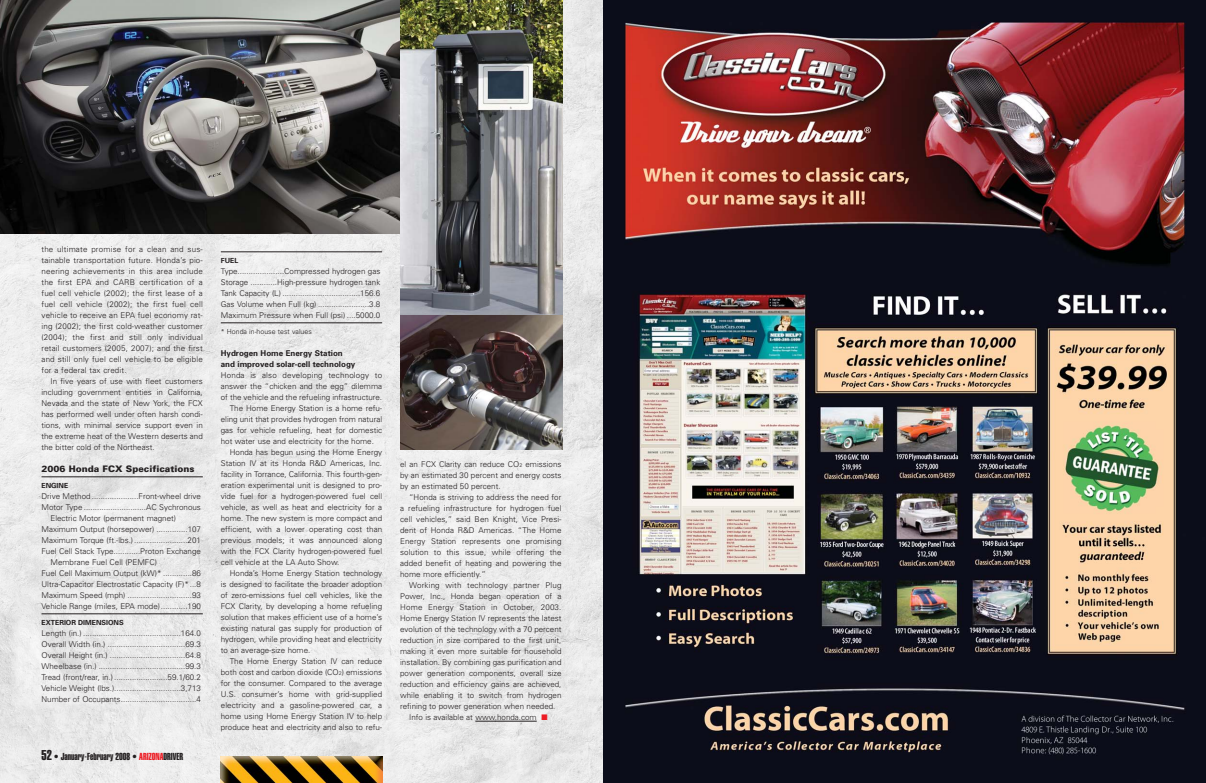
<style>
.page{position:relative;width:1206px;height:783px;background:#fff}
.page>*{position:absolute;margin:0;border:0;box-sizing:border-box;transform-origin:0 0}
.t1{font:10px "Helvetica Extra Compressed";color:#231f20}
.t2{font:900 9px "Univers";color:#231f20}
.t3{font:300 8px/11px "Univers";color:#231f20;text-align:justify}
.t4{font:300 8px "Univers";letter-spacing:.02em;color:#231f20}
.t5{font:700 8px/11px "Univers";color:#231f20}
.t6{font:700 7px "Univers";color:#231f20}
.t7{font:300 7px "Univers";color:#231f20}
.s1{font-size:14px}
.s2{color:#ed1c24}
.s3{font-size:5.3px}
</style>
<div class="page">
<img style="left:0;top:0;width:603px;height:783px">
<hr style="left:42px;top:477px;width:161px;height:1px;background:#231f20">
<hr style="left:42px;top:614px;width:161px;height:1px;background:#231f20">
<hr style="left:221px;top:252px;width:161px;height:1px;background:#231f20">
<hr style="left:221px;top:323px;width:161px;height:1px;background:#231f20">
<svg style="left:475px;top:721px;width:20px;height:1px"></svg>
<hr style="left:495px;top:721px;width:42px;height:1px;background:#231f20">
<img style="left:220px;top:756px;width:162px;height:27px">
<img style="left:0;top:0;width:400px;height:234px">
<img style="left:400px;top:315px;width:162px;height:135px">
<img style="left:400px;top:0;width:162px;height:315px">
<img style="left:603px;top:0;width:603px;height:783px">
<p class="t3" style="left:42px;top:244px;width:163px">the ultimate promise for a clean and sus&shy;tainable transportation future. Honda’s pio&shy;neering achievements in this area include the first EPA and CARB certification of a fuel cell vehicle (2002); the first lease of a fuel cell vehicle (2002); the first fuel cell vehicle to receive an EPA fuel economy rat&shy;ing (2002); the first cold-weather customer (2004); the first and still only individual retail customers (2005, 2007); and the first and still only fuel cell vehicle to be eligible for a federal tax credit.</p>
<p class="t3" style="left:42px;top:376px;width:163px;text-indent:9px">In five years of use with fleet customers including government entities in California, Nevada and the state of New York, the FCX has performed well under often harsh condi&shy;tions, with minimal service support even in the extreme heat of the Western deserts and the bitter cold of the Northeast.</p>
<p class="t2" style="left:42px;top:465px;width:154px">2006 Honda FCX Specifications</p>
<p class="t6" style="left:42px;top:483px;width:28px">ENGINE</p>
<p class="t3" style="left:42px;top:491px;width:161px">Drive Method .....................Front-wheel drive</p>
<p class="t3" style="left:42px;top:502px;width:161px">Motor Type ............................AC Sychronous</p>
<p class="t3" style="left:50px;top:513px;width:127px">Electric Motor (permanent magnet)</p>
<p class="t3" style="left:42px;top:524px;width:161px">Maximum Output (horsepower) ..............107</p>
<p class="t3" style="left:42px;top:535px;width:161px">Maximum Torque (ft.-lbs.)........................201</p>
<p class="t3" style="left:42px;top:546px;width:161px">Fuel Cell Stack Type............Proton Exchange</p>
<p class="t3" style="left:50px;top:557px;width:108px">Membrane Fuel Cell (PEMFC)</p>
<p class="t3" style="left:42px;top:568px;width:161px">Fuel Cell Maximum Output (kW)* .............86</p>
<p class="t3" style="left:42px;top:579px;width:161px">Ultra-Capacitor Electrostatic Capacity (F)*...8</p>
<p class="t3" style="left:42px;top:590px;width:161px">Maximum Speed (mph) .............................93</p>
<p class="t3" style="left:42px;top:601px;width:161px">Vehicle Range (miles, EPA mode)............190</p>
<p class="t6" style="left:42px;top:620px;width:84px">EXTERIOR DIMENSIONS</p>
<p class="t3" style="left:42px;top:628px;width:161px">Length (in.) ............................................164.0<br>Overall Width (in.) ...................................69.3<br>Overall Height (in.) ..................................64.8<br>Wheelbase (in.) .......................................99.3<br>Tread (front/rear, in.) ........................59.1/60.2<br>Vehicle Weight (lbs.)..............................3,713<br>Number of Occupants..................................4</p>
<p class="t1" style="left:42px;top:753px;width:143px"><span class="s1">52</span> • January-February 2008 • <span class="s2">ARIZONA</span>DRIVER</p>
<p class="t6" style="left:221px;top:258px;width:19px">FUEL</p>
<p class="t3" style="left:221px;top:266px;width:161px">Type.....................Compressed hydrogen gas Storage ............High-pressure hydrogen tank Tank Capacity (L) ...................................156.6<br>Gas Volume when Full (kg) .......................3.8<br>Maximum Pressure when Full (psi) ....5000.0</p>
<p class="t7" style="left:221px;top:329px;width:93px">* Honda in-house test values</p>
<p class="t5" style="left:221px;top:348px;width:136px">Hydrogen Home Energy Station and improved solar-cell technology</p>
<p class="t4" style="left:221px;top:372px;width:163px">Honda is also developing technology to</p>
<p class="t3" style="left:221px;top:381px;width:163px">answer the “chicken and the egg” dilemma</p>
<p class="t3" style="left:221px;top:392px;width:163px">of the vehicle and the refueling infrastructure.</p>
<p class="t3" style="left:230px;top:403px;width:154px">The Home Energy Station is a home refu-</p>
<p class="t3" style="left:221px;top:414px;width:163px">eling unit that provides hydrogen from natural</p>
<p class="t3" style="left:221px;top:425px;width:163px">gas for vehicle refueling, heat for domestic</p>
<p class="t3" style="left:221px;top:436px;width:155px">hot water use and electricity for the home.</p>
<p class="t3" style="left:230px;top:447px;width:154px">Honda has begun using the Home Energy</p>
<p class="t3" style="left:221px;top:458px;width:163px">Station IV at its Honda R&amp;D Americas, Inc.</p>
<p class="t3" style="left:221px;top:469px;width:163px">facility in Torrance, California. This fourth-gen-</p>
<p class="t3" style="left:221px;top:480px;width:163px">eration experimental unit is designed to pro-</p>
<p class="t3" style="left:221px;top:491px;width:163px">vide fuel for a hydrogen-powered fuel cell</p>
<p class="t3" style="left:221px;top:502px;width:163px">vehicle, as well as heat and electricity for a</p>
<p class="t3" style="left:221px;top:513px;width:163px">home. The new system is more compact and</p>
<p class="t3" style="left:221px;top:524px;width:163px">efficient, with a lower operating cost than</p>
<p class="t3" style="left:221px;top:535px;width:163px">previous models; it was announced along</p>
<p class="t3" style="left:221px;top:546px;width:163px">with the FCX Clarity hydrogen-powered fuel</p>
<p class="t3" style="left:221px;top:557px;width:120px">cell vehicle at the LA Auto Show.</p>
<p class="t3" style="left:230px;top:568px;width:154px">Honda’s Home Energy Station technology</p>
<p class="t3" style="left:221px;top:579px;width:163px">is designed to facilitate the broader adoption</p>
<p class="t3" style="left:221px;top:590px;width:163px">of zero-emissions fuel cell vehicles, like the</p>
<p class="t3" style="left:221px;top:601px;width:163px">FCX Clarity, by developing a home refueling</p>
<p class="t3" style="left:221px;top:612px;width:163px">solution that makes efficient use of a home’s</p>
<p class="t3" style="left:221px;top:623px;width:163px">existing natural gas supply for production of</p>
<p class="t3" style="left:221px;top:634px;width:163px">hydrogen, while providing heat and electricity</p>
<p class="t3" style="left:221px;top:645px;width:91px">to an average-size home.</p>
<p class="t3" style="left:230px;top:656px;width:154px">The Home Energy Station IV can reduce</p>
<p class="t3" style="left:221px;top:667px;width:163px">both cost and carbon dioxide (CO<span class="s3">2</span>) emissions</p>
<p class="t3" style="left:221px;top:678px;width:163px">for the consumer. Compared to the average</p>
<p class="t3" style="left:221px;top:689px;width:163px">U.S. consumer’s home with grid-supplied</p>
<p class="t3" style="left:221px;top:700px;width:163px">electricity and a gasoline-powered car, a</p>
<p class="t3" style="left:221px;top:711px;width:163px">home using Home Energy Station IV to help</p>
<p class="t3" style="left:221px;top:722px;width:163px">produce heat and electricity and also to refu-</p>
<p class="t3" style="left:400px;top:460px;width:163px">el an FCX Clarity can reduce CO<span class="s3">2</span> emissions by an estimated 30 percent and energy costs by an estimated 50 percent.</p>
<p class="t3" style="left:400px;top:493px;width:163px;text-indent:9px">“Honda is striving to address the need for a refueling infrastructure for hydrogen fuel cell vehicles,” said Ben Knight, Vice Presi&shy;dent of Honda R&amp;D Americas. “The Home Energy Station represents one promising solution to this issue, while offering the added benefit of heating and powering the home more efficiently.”</p>
<p class="t4" style="left:409px;top:583px;width:154px">Working with technology partner Plug</p>
<p class="t3" style="left:400px;top:592px;width:163px">Power, Inc., Honda began operation of a</p>
<p class="t4" style="left:400px;top:605px;width:163px">Home Energy Station in October, 2003.</p>
<p class="t3" style="left:400px;top:614px;width:163px">Home Energy Station IV represents the latest</p>
<p class="t3" style="left:400px;top:625px;width:163px">evolution of the technology with a 70 percent</p>
<p class="t3" style="left:400px;top:636px;width:163px">reduction in size compared to the first unit,</p>
<p class="t3" style="left:400px;top:647px;width:163px">making it even more suitable for household</p>
<p class="t3" style="left:400px;top:658px;width:163px">installation. By combining gas purification and</p>
<p class="t3" style="left:400px;top:669px;width:163px">power generation components, overall size</p>
<p class="t3" style="left:400px;top:680px;width:163px">reduction and efficiency gains are achieved,</p>
<p class="t3" style="left:400px;top:691px;width:163px">while enabling it to switch from hydrogen</p>
<p class="t3" style="left:400px;top:702px;width:157px">refining to power generation when needed.</p>
<p class="t3" style="left:409px;top:713px;width:140px">Info is available at www.honda.com <span class="s2">■</span></p>
</div>
